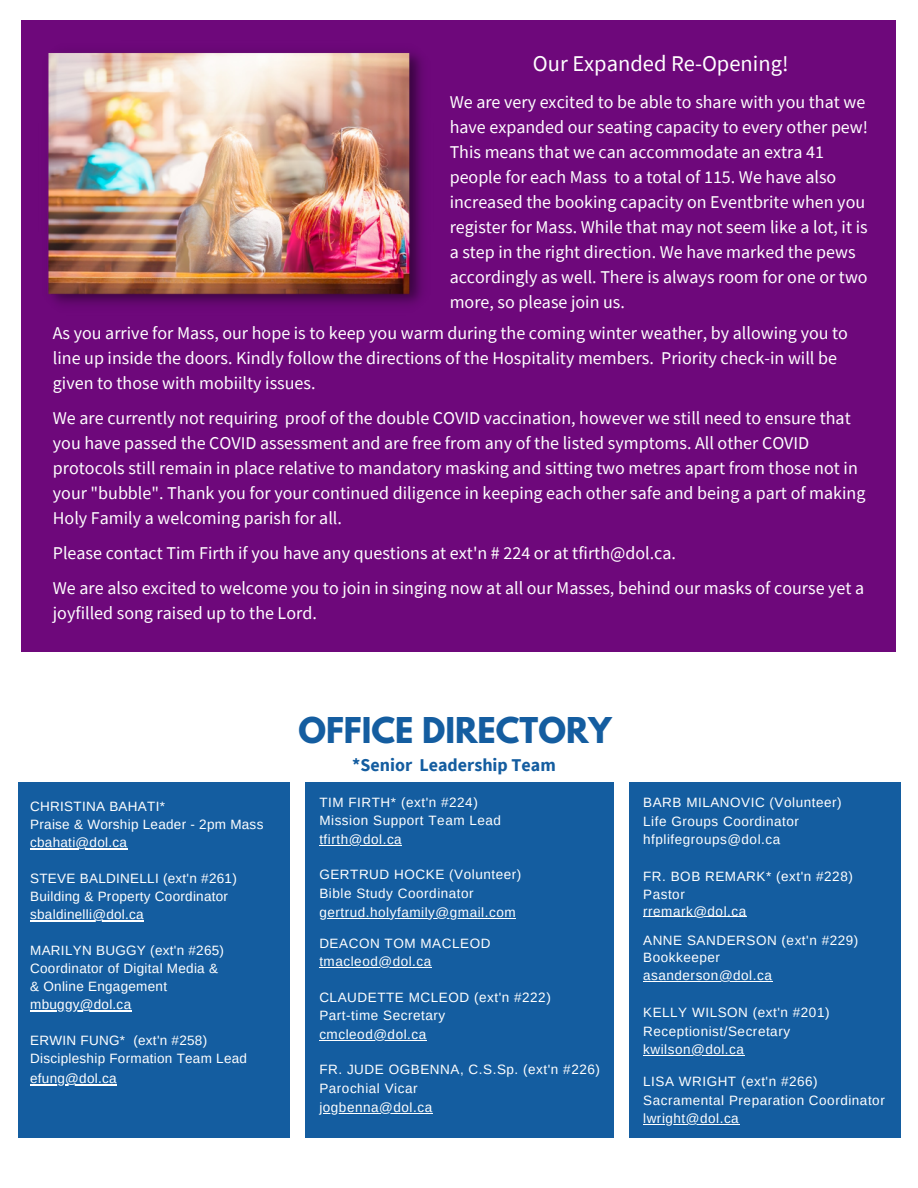
<style>
.page{position:relative;width:918px;height:1188px;background:#fff}
.page>*{position:absolute;margin:0;border:0;box-sizing:border-box;transform-origin:0 0}
.t1{font:700 31.5px "League Spartan";color:#145da0}
.t2{font:22.5px "Source Sans Pro";color:#fff}
.t3{font:18px/25px "Source Sans Pro";color:#fff}
.t4{font:700 18px "Source Sans Pro";color:#145da0}
.t5{font:13.5px "Arimo";letter-spacing:.04em;color:#fff}
.t6{font:13.5px "Arimo";letter-spacing:.02em;color:#fff}
</style>
<div class="page">
<div style="left:22px;top:21px;width:874px;height:631px;background:#6e087b"></div>
<img style="left:48px;top:53px;width:374px;height:251px">
<div style="left:305px;top:782px;width:309px;height:356px;background:#145da0"></div>
<div style="left:18px;top:782px;width:271px;height:356px;background:#145da0"></div>
<div style="left:629px;top:782px;width:271px;height:356px;background:#145da0"></div>
<hr style="left:30px;top:848px;width:97px;height:1px;background:#fff">
<hr style="left:30px;top:920px;width:114px;height:1px;background:#fff">
<hr style="left:30px;top:1010px;width:101px;height:1px;background:#fff">
<hr style="left:30px;top:1084px;width:87px;height:1px;background:#fff">
<hr style="left:319px;top:845px;width:83px;height:1px;background:#fff">
<hr style="left:319px;top:918px;width:197px;height:1px;background:#fff">
<hr style="left:319px;top:967px;width:113px;height:1px;background:#fff">
<hr style="left:319px;top:1040px;width:108px;height:1px;background:#fff">
<hr style="left:323px;top:1113px;width:110px;height:1px;background:#fff">
<hr style="left:643px;top:917px;width:104px;height:1px;background:#fff">
<hr style="left:643px;top:981px;width:129px;height:1px;background:#fff">
<hr style="left:643px;top:1055px;width:102px;height:1px;background:#fff">
<hr style="left:643px;top:1124px;width:96px;height:1px;background:#fff">
<p class="t2" style="left:533px;top:49px;width:257px">Our Expanded Re-Opening!</p>
<p class="t3" style="left:450px;top:89px;width:420px">We are very excited to be able to share with you that we have expanded our seating capacity to every other pew!<br>This means that we can accommodate an extra 41 people for each Mass to a total of 115. We have also increased the booking capacity on Eventbrite when you register for Mass. While that may not seem like a lot, it is a step in the right direction. We have marked the pews accordingly as well. There is always room for one or two more, so please join us.</p>
<p class="t3" style="left:53px;top:320px;width:797px">As you arrive for Mass, our hope is to keep you warm during the coming winter weather, by allowing you to line up inside the doors. Kindly follow the directions of the Hospitality members. Priority check-in will be given to those with mobiilty issues.</p>
<p class="t3" style="left:53px;top:405px;width:814px">We are currently not requiring proof of the double COVID vaccination, however we still need to ensure that you have passed the COVID assessment and are free from any of the listed symptoms. All other COVID protocols still remain in place relative to mandatory masking and sitting two metres apart from those not in your "bubble". Thank you for your continued diligence in keeping each other safe and being a part of making Holy Family a welcoming parish for all.</p>
<p class="t3" style="left:53px;top:540px;width:625px">Please contact Tim Firth if you have any questions at ext'n # 224 or at tfirth@dol.ca.</p>
<p class="t3" style="left:53px;top:575px;width:813px">We are also excited to welcome you to join in singing now at all our Masses, behind our masks of course yet a joyfilled song raised up to the Lord.</p>
<p class="t1" style="left:298px;top:715px;width:315px">OFFICE DIRECTORY</p>
<p class="t6" style="left:30px;top:799px;width:136px">CHRISTINA BAHATI*</p>
<p class="t6" style="left:30px;top:817px;width:235px">Praise &amp; Worship Leader - 2pm Mass</p>
<p class="t6" style="left:30px;top:835px;width:98px">cbahati@dol.ca</p>
<p class="t6" style="left:30px;top:871px;width:208px">STEVE BALDINELLI (ext'n #261)</p>
<p class="t6" style="left:30px;top:889px;width:199px">Building &amp; Property Coordinator</p>
<p class="t6" style="left:30px;top:907px;width:115px">sbaldinelli@dol.ca</p>
<p class="t6" style="left:30px;top:943px;width:195px">MARILYN BUGGY (ext'n #265)</p>
<p class="t6" style="left:30px;top:961px;width:189px">Coordinator of Digital Media &amp;</p>
<p class="t6" style="left:30px;top:979px;width:138px">&amp; Online Engagement</p>
<p class="t6" style="left:30px;top:997px;width:102px">mbuggy@dol.ca</p>
<p class="t6" style="left:30px;top:1033px;width:179px">ERWIN FUNG* (ext'n #258)</p>
<p class="t6" style="left:30px;top:1051px;width:218px">Discipleship Formation Team Lead</p>
<p class="t6" style="left:30px;top:1071px;width:88px">efung@dol.ca</p>
<p class="t4" style="left:352px;top:753px;width:205px">*Senior Leadership Team</p>
<p class="t5" style="left:319px;top:794px;width:160px">TIM FIRTH* (ext'n #224)</p>
<p class="t5" style="left:319px;top:813px;width:183px">Mission Support Team Lead</p>
<p class="t5" style="left:319px;top:832px;width:84px">tfirth@dol.ca</p>
<p class="t5" style="left:319px;top:867px;width:203px">GERTRUD HOCKE (Volunteer)</p>
<p class="t5" style="left:319px;top:886px;width:156px">Bible Study Coordinator</p>
<p class="t5" style="left:319px;top:905px;width:198px">gertrud.holyfamily@gmail.com</p>
<p class="t5" style="left:319px;top:935px;width:173px">DEACON TOM MACLEOD</p>
<p class="t5" style="left:319px;top:954px;width:114px">tmacleod@dol.ca</p>
<p class="t5" style="left:319px;top:989px;width:233px">CLAUDETTE MCLEOD (ext'n #222)</p>
<p class="t5" style="left:319px;top:1008px;width:127px">Part-time Secretary</p>
<p class="t5" style="left:319px;top:1027px;width:109px">cmcleod@dol.ca</p>
<p class="t5" style="left:319px;top:1062px;width:282px">FR. JUDE OGBENNA, C.S.Sp. (ext'n #226)</p>
<p class="t5" style="left:319px;top:1081px;width:100px">Parochial Vicar</p>
<p class="t5" style="left:319px;top:1100px;width:114px">jogbenna@dol.ca</p>
<p class="t5" style="left:643px;top:795px;width:200px">BARB MILANOVIC (Volunteer)</p>
<p class="t5" style="left:643px;top:813px;width:157px">Life Groups Coordinator</p>
<p class="t5" style="left:643px;top:832px;width:139px">hfplifegroups@dol.ca</p>
<p class="t5" style="left:643px;top:868px;width:211px">FR. BOB REMARK* (ext'n #228)</p>
<p class="t5" style="left:643px;top:887px;width:43px">Pastor</p>
<p class="t5" style="left:643px;top:903px;width:105px">rremark@dol.ca</p>
<p class="t5" style="left:643px;top:933px;width:217px">ANNE SANDERSON (ext'n #229)</p>
<p class="t5" style="left:643px;top:950px;width:78px">Bookkeeper</p>
<p class="t5" style="left:643px;top:968px;width:130px">asanderson@dol.ca</p>
<p class="t5" style="left:643px;top:1005px;width:188px">KELLY WILSON (ext'n #201)</p>
<p class="t5" style="left:643px;top:1023px;width:148px">Receptionist/Secretary</p>
<p class="t5" style="left:643px;top:1042px;width:102px">kwilson@dol.ca</p>
<p class="t5" style="left:643px;top:1074px;width:176px">LISA WRIGHT (ext'n #266)</p>
<p class="t5" style="left:643px;top:1092px;width:243px">Sacramental Preparation Coordinator</p>
<p class="t5" style="left:643px;top:1111px;width:97px">lwright@dol.ca</p>
</div>
